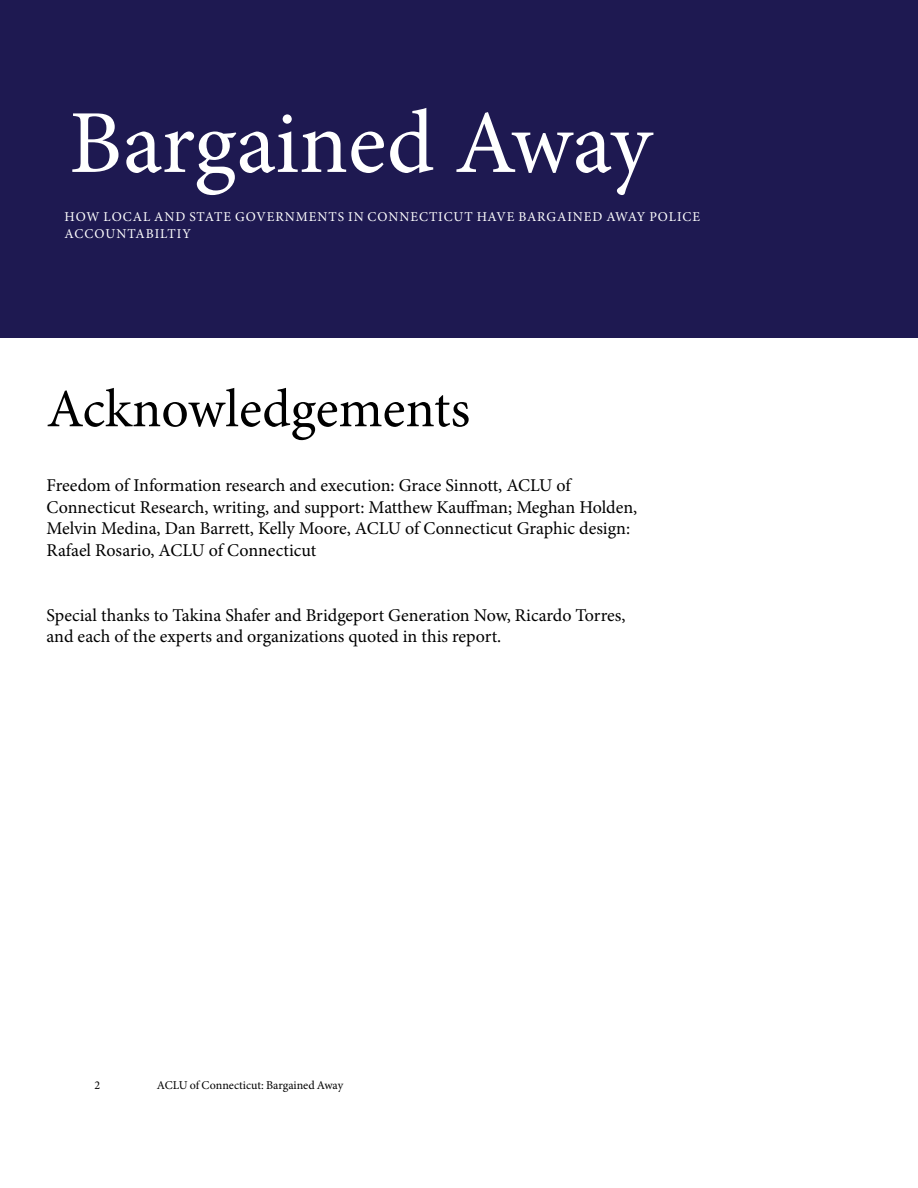
<style>
.page{position:relative;width:918px;height:1188px;background:#fff}
.page>*{position:absolute;margin:0;border:0;box-sizing:border-box;transform-origin:0 0}
.t1{font:90px "Minion Pro";letter-spacing:-.005em;color:#fff}
.t2{font:54px "Minion Pro";color:#000}
.t3{font:18px/21.6px "Minion Pro";color:#000}
.t4{font:13.5px/16.2px "Minion Pro";letter-spacing:.07em;color:#fff}
.t5{font:12px "Minion Pro";color:#000}
</style>
<div class="page">
<div style="left:0;top:0;width:918px;height:338px;background:#1e1951"></div>
<h1 class="t1" style="left:69px;top:83px;width:584px">Bargained Away</h1>
<p class="t4" style="left:65px;top:209px;width:637px">HOW LOCAL AND STATE GOVERNMENTS IN CONNECTICUT HAVE BARGAINED AWAY POLICE<br>ACCOUNTABILTIY</p>
<h2 class="t2" style="left:47px;top:373px;width:425px">Acknowledgements</h2>
<p class="t3" style="left:47px;top:475px;width:592px">Freedom of Information research and execution: Grace Sinnott, ACLU of Connecticut Research, writing, and support: Matthew Kauffman; Meghan Holden, Melvin Medina, Dan Barrett, Kelly Moore, ACLU of Connecticut Graphic design:<br>Rafael Rosario, ACLU of Connecticut</p>
<p class="t3" style="left:47px;top:604px;width:580px">Special thanks to Takina Shafer and Bridgeport Generation Now, Ricardo Torres, and each of the experts and organizations quoted in this report.</p>
<p class="t5" style="left:94px;top:1077px;width:7px">2</p>
<p class="t5" style="left:157px;top:1077px;width:188px">ACLU of Connecticut: Bargained Away</p>
</div>
